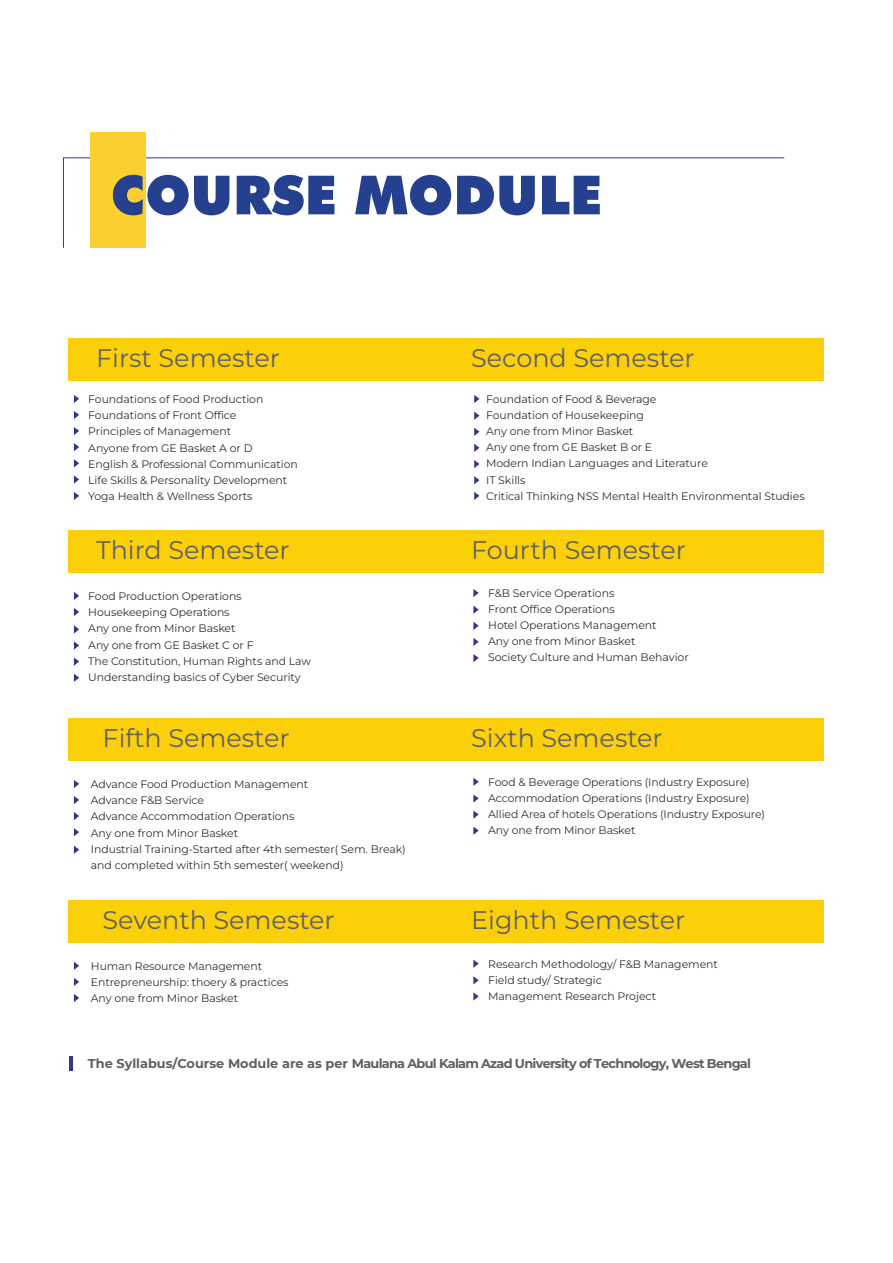
<style>
.page{position:relative;width:893px;height:1263px;background:#fff}
.page>*{position:absolute;margin:0;border:0;box-sizing:border-box;transform-origin:0 0}
.t1{font:900 54px "Futura BT";color:#25408f}
.t2{font:25.5px "Montserrat";color:#606060}
.t3{font:700 12.9px "Montserrat";letter-spacing:-.055em;color:#606060}
.t4{font:10.95px/16.2px "Montserrat";letter-spacing:-.005em;color:#303030}
</style>
<div class="page">
<svg style="left:63px;top:157px;width:722px;height:91px"></svg>
<div style="left:90px;top:133px;width:56px;height:115px;background:#fbcf30"></div>
<div style="left:69px;top:338px;width:755px;height:42px;background:#fbd008"></div>
<svg style="left:74px;top:395px;width:5px;height:8px"></svg>
<svg style="left:74px;top:427px;width:5px;height:8px"></svg>
<svg style="left:74px;top:443px;width:5px;height:8px"></svg>
<svg style="left:74px;top:459px;width:5px;height:8px"></svg>
<svg style="left:74px;top:475px;width:5px;height:9px"></svg>
<svg style="left:74px;top:492px;width:5px;height:8px"></svg>
<svg style="left:74px;top:411px;width:5px;height:8px"></svg>
<svg style="left:474px;top:395px;width:5px;height:8px"></svg>
<svg style="left:474px;top:412px;width:5px;height:8px"></svg>
<svg style="left:474px;top:428px;width:5px;height:8px"></svg>
<svg style="left:474px;top:444px;width:5px;height:8px"></svg>
<svg style="left:474px;top:460px;width:5px;height:8px"></svg>
<svg style="left:474px;top:476px;width:5px;height:8px"></svg>
<svg style="left:474px;top:492px;width:5px;height:8px"></svg>
<div style="left:69px;top:718px;width:755px;height:42px;background:#fbd008"></div>
<svg style="left:74px;top:780px;width:5px;height:8px"></svg>
<svg style="left:74px;top:812px;width:5px;height:8px"></svg>
<svg style="left:74px;top:828px;width:5px;height:8px"></svg>
<svg style="left:74px;top:846px;width:5px;height:8px"></svg>
<svg style="left:74px;top:796px;width:5px;height:8px"></svg>
<svg style="left:74px;top:592px;width:5px;height:8px"></svg>
<svg style="left:74px;top:625px;width:5px;height:9px"></svg>
<svg style="left:74px;top:657px;width:5px;height:9px"></svg>
<svg style="left:74px;top:674px;width:5px;height:8px"></svg>
<svg style="left:74px;top:641px;width:5px;height:9px"></svg>
<svg style="left:74px;top:608px;width:5px;height:8px"></svg>
<svg style="left:473px;top:589px;width:6px;height:8px"></svg>
<svg style="left:473px;top:606px;width:6px;height:8px"></svg>
<svg style="left:473px;top:622px;width:6px;height:8px"></svg>
<svg style="left:473px;top:638px;width:6px;height:8px"></svg>
<svg style="left:473px;top:654px;width:6px;height:8px"></svg>
<svg style="left:473px;top:778px;width:6px;height:8px"></svg>
<svg style="left:473px;top:794px;width:6px;height:9px"></svg>
<svg style="left:473px;top:810px;width:6px;height:9px"></svg>
<svg style="left:473px;top:826px;width:6px;height:9px"></svg>
<div style="left:69px;top:900px;width:755px;height:42px;background:#fbd008"></div>
<svg style="left:74px;top:962px;width:5px;height:8px"></svg>
<svg style="left:74px;top:994px;width:5px;height:8px"></svg>
<svg style="left:74px;top:978px;width:5px;height:8px"></svg>
<svg style="left:473px;top:959px;width:6px;height:9px"></svg>
<svg style="left:473px;top:976px;width:6px;height:8px"></svg>
<svg style="left:473px;top:992px;width:6px;height:8px"></svg>
<div style="left:69px;top:530px;width:755px;height:42px;background:#fbd008"></div>
<hr style="left:69px;top:1056px;width:3px;height:15px;background:#2f398b">
<h1 class="t1" style="left:111px;top:162px;width:493px">COURSE MODULE</h1>
<h2 class="t2" style="left:96px;top:341px;width:185px">First Semester</h2>
<h2 class="t2" style="left:471px;top:341px;width:225px">Second Semester</h2>
<p class="t4" style="left:486px;top:391px;width:320px">Foundation of Food &amp; Beverage<br>Foundation of Housekeeping<br>Any one from Minor Basket<br>Any one from GE Basket B or E<br>Modern Indian Languages and Literature<br>IT Skills<br>Critical Thinking NSS Mental Health Environmental Studies</p>
<p class="t4" style="left:88px;top:391px;width:211px">Foundations of Food Production<br>Foundations of Front Office<br>Principles of Management<br>Anyone from GE Basket A or D<br>English &amp; Professional Communication<br>Life Skills &amp; Personality Development<br>Yoga Health &amp; Wellness Sports</p>
<h2 class="t2" style="left:96px;top:533px;width:195px">Third Semester</h2>
<h2 class="t2" style="left:471px;top:533px;width:216px">Fourth Semester</h2>
<p class="t4" style="left:88px;top:588px;width:224px">Food Production Operations<br>Housekeeping Operations<br>Any one from Minor Basket<br>Any one from GE Basket C or F<br>The Constitution, Human Rights and Law<br>Understanding basics of Cyber Security</p>
<p class="t4" style="left:488px;top:585px;width:202px">F&amp;B Service Operations<br>Front Office Operations<br>Hotel Operations Management<br>Any one from Minor Basket<br>Society Culture and Human Behavior</p>
<h2 class="t2" style="left:103px;top:721px;width:189px">Fifth Semester</h2>
<h2 class="t2" style="left:471px;top:721px;width:193px">Sixth Semester</h2>
<p class="t4" style="left:91px;top:776px;width:316px">Advance Food Production Management<br>Advance F&amp;B Service<br>Advance Accommodation Operations<br>Any one from Minor Basket<br>Industrial Training-Started after 4th semester( Sem. Break) and completed within 5th semester( weekend)</p>
<p class="t4" style="left:488px;top:773px;width:278px">Food &amp; Beverage Operations (Industry Exposure)<br>Accommodation Operations (Industry Exposure)<br>Allied Area of hotels Operations (Industry Exposure)<br>Any one from Minor Basket</p>
<h2 class="t2" style="left:103px;top:902px;width:234px">Seventh Semester</h2>
<h2 class="t2" style="left:471px;top:902px;width:216px">Eighth Semester</h2>
<p class="t4" style="left:488px;top:955px;width:231px">Research Methodology/ F&amp;B Management<br>Field study/ Strategic<br>Management Research Project</p>
<p class="t4" style="left:91px;top:958px;width:199px">Human Resource Management<br>Entrepreneurship: thoery &amp; practices<br>Any one from Minor Basket</p>
<p class="t3" style="left:88px;top:1055px;width:665px">The Syllabus/Course Module are as per Maulana Abul Kalam Azad University of Technology, West Bengal</p>
</div>
